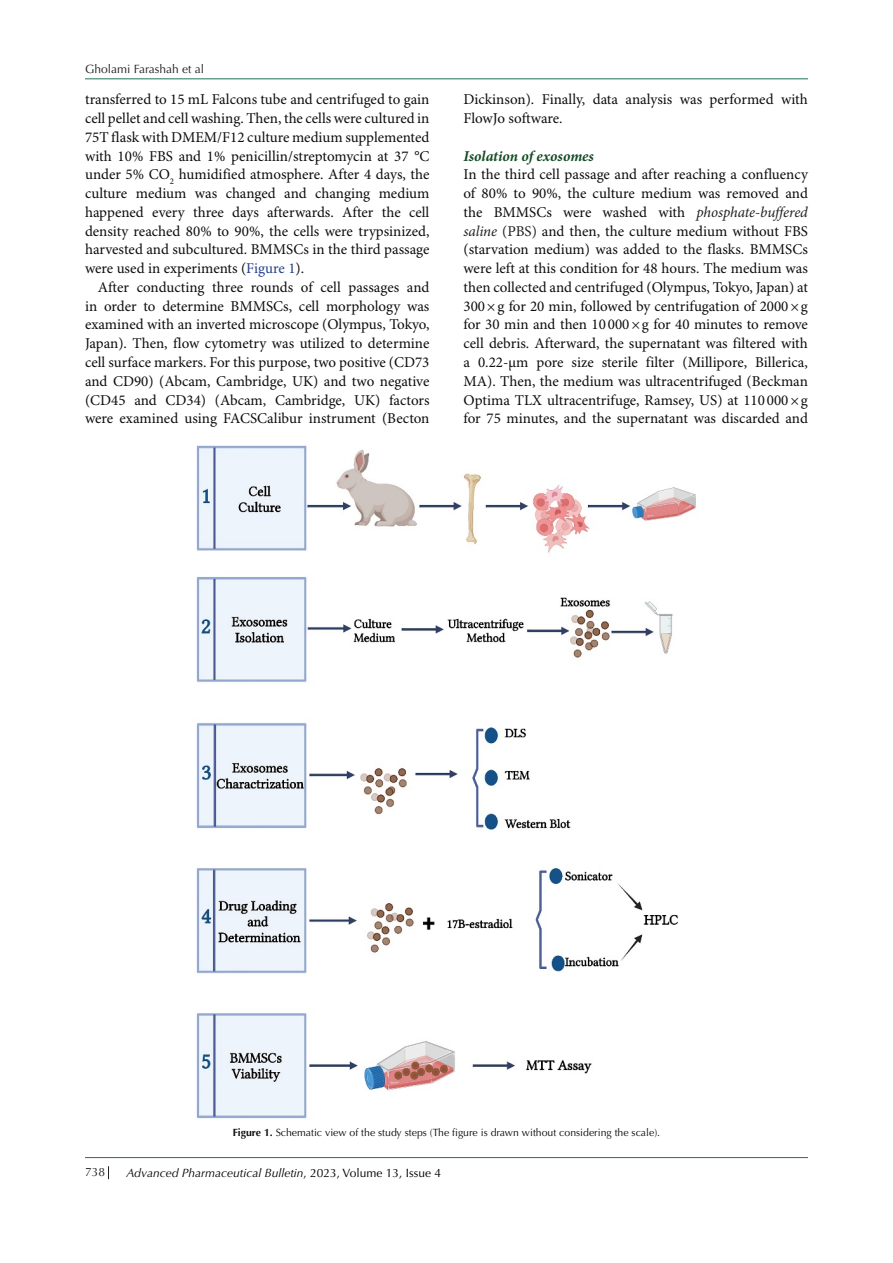
<style>
.page{position:relative;width:893px;height:1263px;background:#fff}
.page>*{position:absolute;margin:0;border:0;box-sizing:border-box;transform-origin:0 0}
.t1{font:15px/18.8px "Minion Pro";color:#0d0d0d;text-align:justify}
.t2{font:italic 700 15px "Minion Pro";color:#144b23}
.t3{font:italic 12px "Optima LT Std";color:#000}
.t4{font:12px "Optima LT Std";color:#231f20}
.t5{font:10.5px "Optima LT Std";color:#0d0d0d}
.s1{color:#253f8e}
.s2{font-style:italic;color:#231f20}
.s3{color:#231f20}
.s4{font-weight:700}
.s5{font-style:normal}
</style>
<div class="page">
<svg style="left:108px;top:1166px;width:1px;height:13px"></svg>
<hr style="left:85px;top:1157px;width:723px;height:1px;background:#1e7252">
<hr style="left:85px;top:78px;width:723px;height:1px;background:#1e7252">
<img style="left:196px;top:445px;width:500px;height:674px">
<p class="t4" style="left:85px;top:62px;width:121px">Gholami Farashah et al</p>
<p class="t1" style="left:85px;top:91px;width:346px">transferred to 15 mL Falcons tube and centrifuged to gain cell pellet and cell washing. Then, the cells were cultured in 75T flask with DMEM/F12 culture medium supplemented with 10% FBS and 1% penicillin/streptomycin at 37 °C under 5% CO<sub>2</sub> humidified atmosphere. After 4 days, the culture medium was changed and changing medium happened every three days afterwards. After the cell density reached 80% to 90%, the cells were trypsinized, harvested and subcultured. BMMSCs in the third passage were used in experiments (<span class="s1">Figure 1</span>).</p>
<p class="t1" style="left:85px;top:278px;width:346px;text-indent:13px">After conducting three rounds of cell passages and in order to determine BMMSCs, cell morphology was examined with an inverted microscope (Olympus, Tokyo, Japan). Then, flow cytometry was utilized to determine cell surface markers. For this purpose, two positive (CD73 and CD90) (Abcam, Cambridge, UK) and two negative (CD45 and CD34) (Abcam, Cambridge, UK) factors were examined using FACSCalibur instrument (Becton</p>
<p class="t1" style="left:463px;top:91px;width:346px">Dickinson). Finally, data analysis was performed with<br>FlowJo software.</p>
<p class="t2" style="left:463px;top:145px;width:132px">Isolation of exosomes</p>
<p class="t1" style="left:463px;top:166px;width:346px">In the third cell passage and after reaching a confluency of 80% to 90%, the culture medium was removed and the BMMSCs were washed with <span class="s2">phosphate-buffered saline</span> <span class="s3">(PBS)</span> and then, the culture medium without FBS (starvation medium) was added to the flasks. BMMSCs were left at this condition for 48 hours. The medium was then collected and centrifuged (Olympus, Tokyo, Japan) at 300×g for 20 min, followed by centrifugation of 2000×g for 30 min and then 10 000×g for 40 minutes to remove cell debris. Afterward, the supernatant was filtered with a 0.22-μm pore size sterile filter (Millipore, Billerica, MA). Then, the medium was ultracentrifuged (Beckman Optima TLX ultracentrifuge, Ramsey, US) at 110 000×g for 75 minutes, and the supernatant was discarded and</p>
<p class="t5" style="left:233px;top:1126px;width:429px"><span class="s4">Figure 1.</span> Schematic view of the study steps (The figure is drawn without considering the scale).</p>
<p class="t4" style="left:85px;top:1165px;width:22px">738</p>
<p class="t3" style="left:126px;top:1165px;width:316px">Advanced Pharmaceutical Bulletin<span class="s5">, 2023, Volume 13, Issue 4</span></p>
</div>
